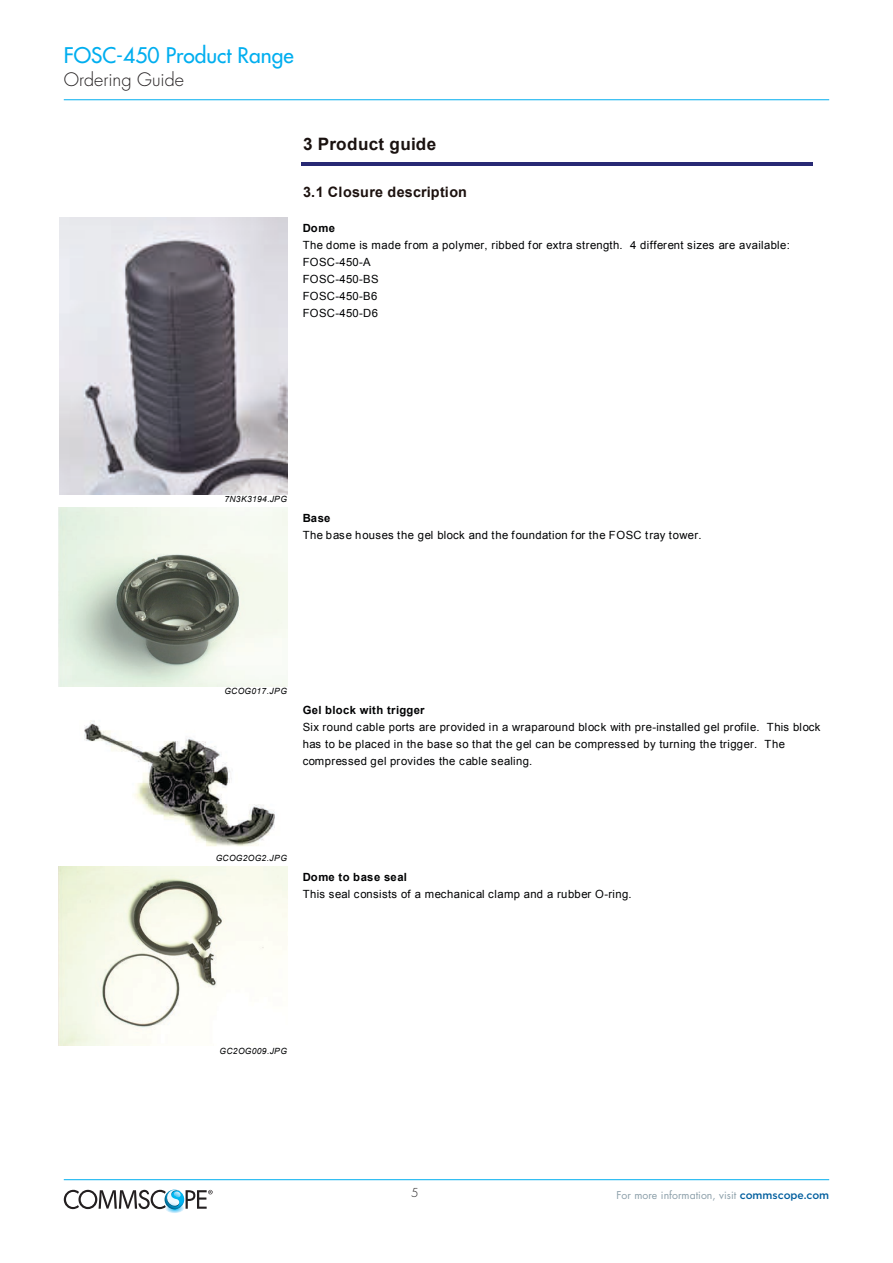
<style>
.page{position:relative;width:893px;height:1263px;background:#fff}
.page>*{position:absolute;margin:0;border:0;box-sizing:border-box;transform-origin:0 0}
.t1{font:500 21px "Futura Std";color:#00aeef}
.t2{font:300 18px "Futura Std";color:#231f20}
.t3{font:700 17.1px "Arial";letter-spacing:.02em;color:#1a1210}
.t4{font:700 14.4px "Arial";letter-spacing:.015em;color:#1c110e}
.t5{font:300 12px "Futura Std";color:#231f20}
.t6{font:11.25px/17.1px "Arial";letter-spacing:.025em;color:#010203}
.t7{font:11.25px/17.1px "Arial";letter-spacing:.045em;color:#010203}
.t8{font:10.5px "Futura Std";color:#8da0aa}
.t9{font:italic 8.55px "Arial";letter-spacing:.04em;color:#010203}
.t10{font:italic 8.55px "Arial";letter-spacing:.02em;color:#010203}
.s1{font-weight:700}
.s2{font-family:"Gotham";font-weight:500;color:#005e9e}
</style>
<div class="page">
<hr style="left:64px;top:1179px;width:765px;height:1px;background:#00aeef">
<hr style="left:64px;top:99px;width:765px;height:1px;background:#00aeef">
<svg style="left:64px;top:1189px;width:149px;height:24px"></svg>
<hr style="left:301px;top:163px;width:511px;height:3px;background:#282974">
<img style="left:60px;top:217px;width:227px;height:277px">
<img style="left:58px;top:507px;width:229px;height:180px">
<img style="left:84px;top:721px;width:191px;height:125px">
<img style="left:58px;top:866px;width:229px;height:180px">
<h1 class="t1" style="left:64px;top:42px;width:231px">FOSC-450 Product Range</h1>
<h2 class="t2" style="left:64px;top:68px;width:122px">Ordering Guide</h2>
<p class="t3" style="left:303px;top:132px;width:135px">3 Product guide</p>
<p class="t4" style="left:303px;top:182px;width:165px">3.1 Closure description</p>
<p class="t6" style="left:303px;top:219px;width:489px"><span class="s1">Dome<br></span>The dome is made from a polymer, ribbed for extra strength. 4 different sizes are available:<br>FOSC-450-A<br>FOSC-450-BS<br>FOSC-450-B6<br>FOSC-450-D6</p>
<p class="t9" style="left:224px;top:494px;width:64px">7N3K3194.JPG</p>
<p class="t7" style="left:303px;top:509px;width:400px"><span class="s1">Base<br></span>The base houses the gel block and the foundation for the FOSC tray tower.</p>
<p class="t9" style="left:224px;top:686px;width:64px">GCOG017.JPG</p>
<p class="t6" style="left:303px;top:701px;width:519px"><span class="s1">Gel block with trigger<br></span>Six round cable ports are provided in a wraparound block with pre-installed gel profile. This block has to be placed in the base so that the gel can be compressed by turning the trigger. The compressed gel provides the cable sealing.</p>
<p class="t10" style="left:216px;top:853px;width:73px">GCOG2OG2.JPG</p>
<p class="t6" style="left:303px;top:868px;width:331px"><span class="s1">Dome to base seal<br></span>This seal consists of a mechanical clamp and a rubber O-ring.</p>
<p class="t9" style="left:220px;top:1045px;width:69px">GC2OG009.JPG</p>
<p class="t5" style="left:411px;top:1185px;width:9px">5</p>
<p class="t8" style="left:616px;top:1188px;width:214px">For more information, visit <span class="s2">commscope.com</span></p>
</div>
